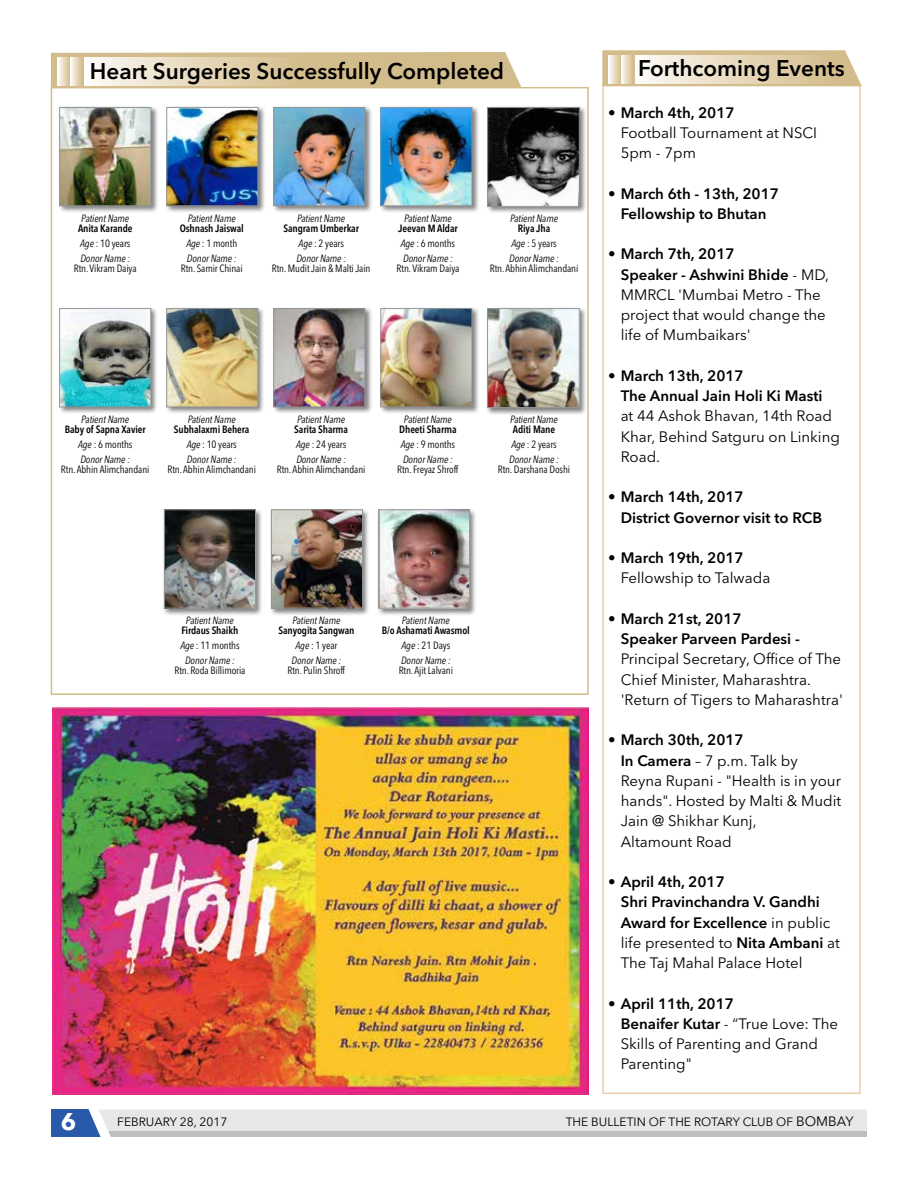
<style>
.page{position:relative;width:918px;height:1188px;background:#fff}
.page>*{position:absolute;margin:0;border:0;box-sizing:border-box;transform-origin:0 0}
.t1{font:700 24px "Avenir Next LT Pro";color:#fff}
.t2{font:600 22.5px "Avenir Next LT Pro";color:#000}
.t3{font:15px/20.2px "Avenir Next LT Pro";color:#000}
.t4{font:600 15px/20.2px "Avenir Next LT Pro";color:#000}
.t5{font:12px "Avenir Next LT Pro";color:#000}
.t6{font:italic condensed 10.5px/14.7px "Avenir Next LT Pro";letter-spacing:-.01em;color:#000}
.t7{font:600 condensed 10.5px/14.7px "Avenir Next LT Pro";letter-spacing:-.01em;color:#000;text-align:center}
.t8{font:condensed 10.5px "Avenir Next LT Pro";letter-spacing:-.01em;color:#000}
.s1{font-weight:600}
.s2{font-weight:400}
.s3{font-weight:600;font-style:normal}
.s4{font-style:normal}
.s5{font-weight:400;font-style:italic}
.s6{font-size:13.5px}
</style>
<div class="page">
<svg style="left:51px;top:1109px;width:816px;height:28px;background:#d4d8dd"></svg>
<svg style="left:50px;top:52px;width:473px;height:36px;background:#d6c093"></svg>
<div style="left:84px;top:58px;width:221px;height:28px;background:linear-gradient(to right,#fdfaf6,#d3bc89)"></div>
<svg style="left:58px;top:58px;width:12px;height:28px"></svg>
<svg style="left:70px;top:58px;width:12px;height:28px"></svg>
<div style="left:602px;top:85px;width:259px;height:1009px;border:2px solid #e8d0a9"></div>
<svg style="left:602px;top:50px;width:260px;height:37px;background:#dbc8a0"></svg>
<div style="left:635px;top:55px;width:200px;height:29px;background:linear-gradient(to right,#fdfaf6,#d4bc8a)"></div>
<svg style="left:609px;top:55px;width:11px;height:29px"></svg>
<svg style="left:621px;top:55px;width:12px;height:29px"></svg>
<img style="left:52px;top:707px;width:537px;height:387px">
<div style="left:58px;top:106px;width:101px;height:108px;background:#000;opacity:.5"></div>
<img style="left:61px;top:109px;width:88px;height:95px">
<div style="left:59px;top:107px;width:92px;height:99px;border:1px solid #939598"></div>
<div style="left:165px;top:106px;width:101px;height:108px;background:#000;opacity:.5"></div>
<img style="left:169px;top:109px;width:87px;height:95px">
<div style="left:167px;top:107px;width:91px;height:99px;border:1px solid #939598"></div>
<div style="left:272px;top:106px;width:101px;height:108px;background:#000;opacity:.5"></div>
<img style="left:276px;top:109px;width:87px;height:95px">
<div style="left:274px;top:107px;width:91px;height:99px;border:1px solid #939598"></div>
<div style="left:379px;top:106px;width:101px;height:108px;background:#000;opacity:.5"></div>
<img style="left:383px;top:109px;width:87px;height:95px">
<div style="left:381px;top:107px;width:91px;height:99px;border:1px solid #939598"></div>
<div style="left:486px;top:106px;width:101px;height:108px;background:#000;opacity:.5"></div>
<img style="left:489px;top:109px;width:89px;height:96px">
<div style="left:487px;top:107px;width:93px;height:100px;border:1px solid #939598"></div>
<div style="left:58px;top:307px;width:101px;height:108px;background:#000;opacity:.5"></div>
<img style="left:61px;top:310px;width:88px;height:95px">
<div style="left:59px;top:308px;width:92px;height:99px;border:1px solid #939598"></div>
<div style="left:165px;top:307px;width:101px;height:108px;background:#000;opacity:.5"></div>
<img style="left:168px;top:310px;width:88px;height:95px">
<div style="left:166px;top:308px;width:92px;height:99px;border:1px solid #939598"></div>
<div style="left:272px;top:307px;width:101px;height:108px;background:#000;opacity:.5"></div>
<img style="left:276px;top:310px;width:87px;height:95px">
<div style="left:274px;top:308px;width:91px;height:99px;border:1px solid #939598"></div>
<div style="left:379px;top:307px;width:101px;height:108px;background:#000;opacity:.5"></div>
<img style="left:383px;top:310px;width:87px;height:95px">
<div style="left:381px;top:308px;width:91px;height:99px;border:1px solid #939598"></div>
<div style="left:486px;top:307px;width:101px;height:108px;background:#000;opacity:.5"></div>
<img style="left:489px;top:310px;width:88px;height:96px">
<div style="left:487px;top:308px;width:92px;height:100px;border:1px solid #939598"></div>
<div style="left:162px;top:508px;width:101px;height:108px;background:#000;opacity:.5"></div>
<img style="left:166px;top:512px;width:88px;height:94px">
<div style="left:164px;top:510px;width:92px;height:98px;border:1px solid #939598"></div>
<div style="left:269px;top:508px;width:101px;height:108px;background:#000;opacity:.5"></div>
<img style="left:273px;top:512px;width:88px;height:94px">
<div style="left:271px;top:510px;width:92px;height:98px;border:1px solid #939598"></div>
<div style="left:377px;top:508px;width:101px;height:108px;background:#000;opacity:.5"></div>
<img style="left:380px;top:512px;width:88px;height:94px">
<div style="left:378px;top:510px;width:92px;height:98px;border:1px solid #939598"></div>
<h2 class="t2" style="left:90px;top:57px;width:416px">Heart Surgeries Successfully Completed</h2>
<h2 class="t2" style="left:638px;top:55px;width:208px">Forthcoming Events</h2>
<p class="t4" style="left:608px;top:102px;width:128px">• March 4th, 2017</p>
<p class="t3" style="left:621px;top:123px;width:198px">Football Tournament at NSCI<br>5pm - 7pm</p>
<p class="t4" style="left:608px;top:183px;width:173px;text-align:center">• March 6th - 13th, 2017<br>Fellowship to Bhutan</p>
<p class="t3" style="left:621px;top:244px;width:210px;text-indent:-13px"><span class="s1">• March 7th, 2017<br>Speaker - Ashwini Bhide</span> - MD,<br>MMRCL 'Mumbai Metro - The project that would change the life of Mumbaikars'</p>
<p class="t4" style="left:621px;top:365px;width:203px;text-indent:-13px">• March 13th, 2017<br>The Annual Jain Holi Ki Masti</p>
<p class="t3" style="left:621px;top:406px;width:221px">at 44 Ashok Bhavan, 14th Road<br>Khar, Behind Satguru on Linking<br>Road.</p>
<p class="t4" style="left:621px;top:487px;width:203px;text-indent:-13px">• March 14th, 2017<br>District Governor visit to RCB</p>
<p class="t4" style="left:608px;top:548px;width:137px">• March 19th, 2017</p>
<p class="t3" style="left:621px;top:568px;width:151px">Fellowship to Talwada</p>
<p class="t4" style="left:621px;top:608px;width:181px;text-indent:-13px">• March 21st, 2017<br>Speaker Parveen Pardesi -</p>
<p class="t3" style="left:621px;top:649px;width:224px">Principal Secretary, Office of The<br>Chief Minister, Maharashtra. 'Return of Tigers to Maharashtra'</p>
<p class="t3" style="left:621px;top:730px;width:222px;text-indent:-13px"><span class="s1">• March 30th, 2017<br>In Camera</span> – 7 p.m. Talk by<br>Reyna Rupani - "Health is in your hands". Hosted by Malti &amp; Mudit<br>Jain @ Shikhar Kunj,<br>Altamount Road</p>
<p class="t4" style="left:621px;top:872px;width:221px;text-indent:-13px">• April 4th, 2017<br>Shri Pravinchandra V. Gandhi<br>Award for Excellence <span class="s2">in public life presented to</span> Nita Ambani <span class="s2">at<br>The Taj Mahal Palace Hotel</span></p>
<p class="t3" style="left:621px;top:993px;width:219px;text-indent:-13px"><span class="s1">• April 11th, 2017<br>Benaifer Kutar</span> - “True Love: The<br>Skills of Parenting and Grand<br>Parenting"</p>
<p class="t6" style="left:81px;top:211px;width:50px">Patient Name</p>
<p class="t6" style="left:78px;top:221px;width:56px"><span class="s3">Anita Karande<br></span>Age <span class="s4">: 10 years<br></span>Donor Name :</p>
<p class="t8" style="left:74px;top:262px;width:64px">Rtn. Vikram Daiya</p>
<p class="t6" style="left:188px;top:211px;width:50px">Patient Name</p>
<p class="t7" style="left:180px;top:221px;width:66px">Oshnash Jaiswal<br><span class="s5">Age</span> <span class="s2">: 1 month<br></span><span class="s5">Donor Name :</span></p>
<p class="t8" style="left:181px;top:262px;width:63px">Rtn. Samir Chinai</p>
<p class="t6" style="left:297px;top:211px;width:50px">Patient Name</p>
<p class="t7" style="left:284px;top:221px;width:77px">Sangram Umberkar<br><span class="s5">Age</span> <span class="s2">: 2 years<br></span><span class="s5">Donor Name :</span></p>
<p class="t8" style="left:272px;top:262px;width:100px">Rtn. Mudit Jain &amp; Malti Jain</p>
<p class="t6" style="left:404px;top:211px;width:50px">Patient Name</p>
<p class="t6" style="left:398px;top:221px;width:61px"><span class="s3">Jeevan M Aldar<br></span>Age <span class="s4">: 6 months<br></span>Donor Name :</p>
<p class="t8" style="left:397px;top:262px;width:64px">Rtn. Vikram Daiya</p>
<p class="t6" style="left:510px;top:211px;width:50px">Patient Name</p>
<p class="t6" style="left:509px;top:221px;width:51px;text-align:center"><span class="s3">Riya Jha<br></span>Age <span class="s4">: 5 years<br></span>Donor Name :</p>
<p class="t8" style="left:490px;top:262px;width:90px">Rtn. Abhin Alimchandani</p>
<p class="t6" style="left:81px;top:412px;width:50px">Patient Name</p>
<p class="t7" style="left:65px;top:422px;width:82px">Baby of Sapna Xavier<br><span class="s5">Age</span> <span class="s2">: 6 months<br></span><span class="s5">Donor Name :</span></p>
<p class="t8" style="left:61px;top:463px;width:90px">Rtn. Abhin Alimchandani</p>
<p class="t6" style="left:188px;top:412px;width:50px">Patient Name</p>
<p class="t7" style="left:174px;top:422px;width:77px">Subhalaxmi Behera<br><span class="s5">Age</span> <span class="s2">: 10 years<br></span><span class="s5">Donor Name :</span></p>
<p class="t8" style="left:167px;top:463px;width:90px">Rtn. Abhin Alimchandani</p>
<p class="t6" style="left:297px;top:412px;width:50px">Patient Name</p>
<p class="t6" style="left:294px;top:422px;width:55px"><span class="s3">Sarita Sharma<br></span>Age <span class="s4">: 24 years<br></span>Donor Name :</p>
<p class="t8" style="left:277px;top:463px;width:90px">Rtn. Abhin Alimchandani</p>
<p class="t6" style="left:404px;top:412px;width:50px">Patient Name</p>
<p class="t6" style="left:399px;top:422px;width:59px"><span class="s3">Dheeti Sharma<br></span>Age <span class="s4">: 9 months<br></span>Donor Name :</p>
<p class="t8" style="left:397px;top:463px;width:63px">Rtn. Freyaz Shroff</p>
<p class="t6" style="left:510px;top:412px;width:50px">Patient Name</p>
<p class="t6" style="left:509px;top:422px;width:51px;text-align:center"><span class="s3">Aditi Mane<br></span>Age <span class="s4">: 2 years<br></span>Donor Name :</p>
<p class="t8" style="left:498px;top:463px;width:74px">Rtn. Darshana Doshi</p>
<p class="t6" style="left:186px;top:613px;width:50px">Patient Name</p>
<p class="t7" style="left:180px;top:623px;width:61px">Firdaus Shaikh<br><span class="s5">Age</span> <span class="s2">: 11 months<br></span><span class="s5">Donor Name :</span></p>
<p class="t8" style="left:174px;top:664px;width:72px">Rtn. Roda Billimoria</p>
<p class="t6" style="left:292px;top:613px;width:50px">Patient Name</p>
<p class="t7" style="left:278px;top:623px;width:77px">Sanyogita Sangwan<br><span class="s5">Age</span> <span class="s2">: 1 year<br></span><span class="s5">Donor Name :</span></p>
<p class="t8" style="left:288px;top:664px;width:59px">Rtn. Pulin Shroff</p>
<p class="t6" style="left:402px;top:613px;width:50px">Patient Name</p>
<p class="t7" style="left:382px;top:623px;width:89px">B/o Ashamati Awasmol<br><span class="s5">Age</span> <span class="s2">: 21 Days<br></span><span class="s5">Donor Name :</span></p>
<p class="t8" style="left:399px;top:664px;width:56px">Rtn. Ajit Lalvani</p>
<h1 class="t1" style="left:61px;top:1107px;width:17px">6</h1>
<p class="t5" style="left:117px;top:1115px;width:112px">february 28, 2017</p>
<p class="t5" style="left:566px;top:1115px;width:289px">The Bulletin of the Rotary Club of <span class="s6">Bombay</span></p>
</div>
